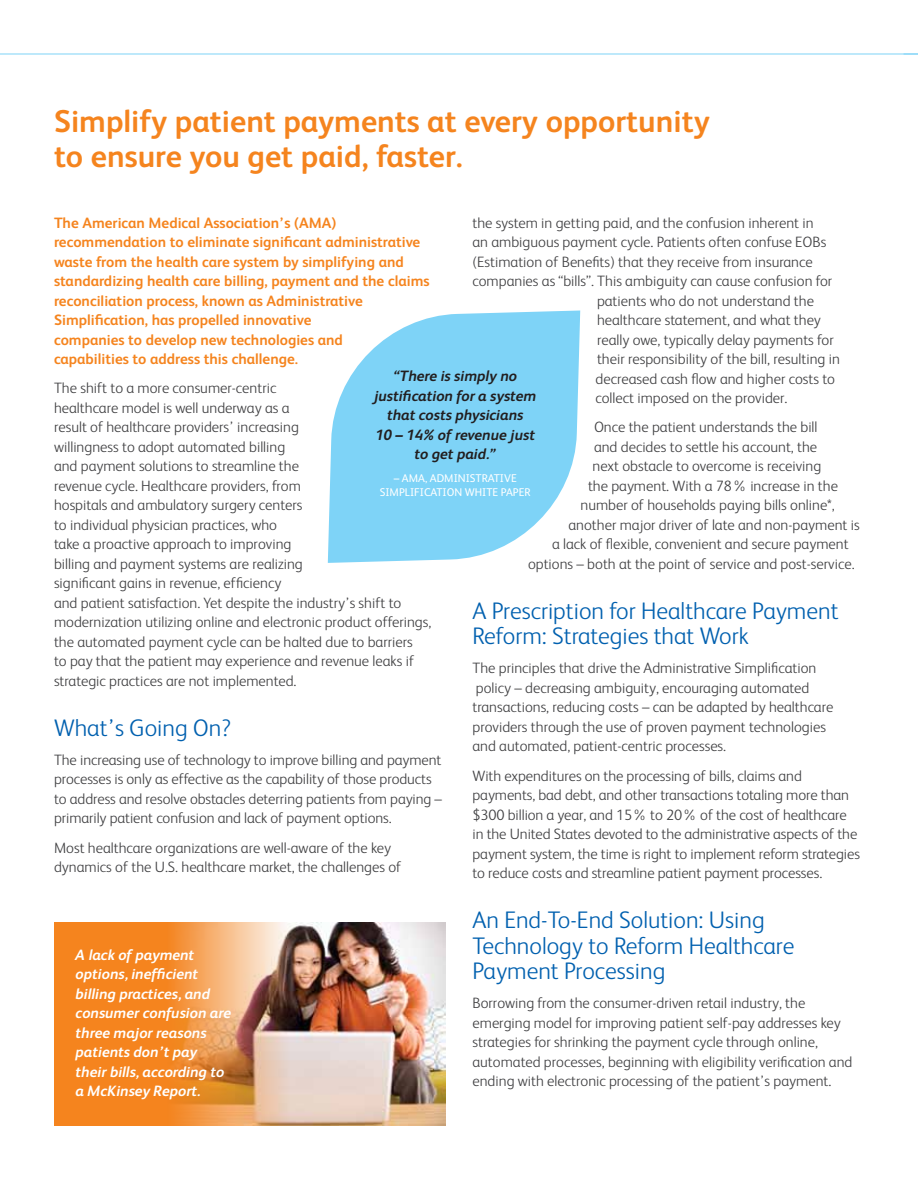
<style>
.page{position:relative;width:918px;height:1188px;background:#fff}
.page>*{position:absolute;margin:0;border:0;box-sizing:border-box;transform-origin:0 0}
.t1{font:700 31.5px/34.5px "FS Albert";color:#f5841e}
.t2{font:300 24px/25.5px "FS Albert";color:#0060af}
.t3{font:300 15px/19.5px "FS Albert";color:#404042}
.t4{font:700 15px/19.5px "FS Albert";color:#f5841e}
.t5{font:italic 700 15px/19.5px "FS Albert";color:#fff}
.t6{font:italic 700 15px/19.5px "FS Albert";color:#221e1f;text-align:center}
.t7{font:11.25px/13.5px "FS Albert";color:#fff;text-align:center}
</style>
<div class="page">
<hr style="left:0;top:54px;width:918px;height:1px;background:#7ed3f7">
<svg style="left:904px;top:54px;width:14px;height:1px"></svg>
<img style="left:293px;top:922px;width:153px;height:204px">
<svg style="left:54px;top:922px;width:239px;height:204px;background:#e79043"></svg>
<svg style="left:328px;top:310px;width:252px;height:253px;fill:#7ed3f7"></svg>
<h1 class="t1" style="left:54px;top:103px;width:657px">Simplify patient payments at every opportunity to ensure you get paid, faster.</h1>
<p class="t4" style="left:54px;top:212px;width:377px">The American Medical Association’s (AMA) recommendation to eliminate significant administrative waste from the health care system by simplifying and standardizing health care billing, payment and the claims reconciliation process, known as Administrative Simplification, has propelled innovative<br>companies to develop new technologies and<br>capabilities to address this challenge.</p>
<p class="t3" style="left:54px;top:378px;width:379px">The shift to a more consumer-centric<br>healthcare model is well underway as a<br>result of healthcare providers’ increasing<br>willingness to adopt automated billing<br>and payment solutions to streamline the<br>revenue cycle. Healthcare providers, from<br>hospitals and ambulatory surgery centers<br>to individual physician practices, who<br>take a proactive approach to improving<br>billing and payment systems are realizing<br>significant gains in revenue, efficiency<br>and patient satisfaction. Yet despite the industry’s shift to modernization utilizing online and electronic product offerings, the automated payment cycle can be halted due to barriers<br>to pay that the patient may experience and revenue leaks if strategic practices are not implemented.</p>
<h2 class="t2" style="left:54px;top:714px;width:179px">What’s Going On?</h2>
<p class="t3" style="left:54px;top:749px;width:390px">The increasing use of technology to improve billing and payment processes is only as effective as the capability of those products to address and resolve obstacles deterring patients from paying – primarily patient confusion and lack of payment options.</p>
<p class="t3" style="left:54px;top:837px;width:349px">Most healthcare organizations are well-aware of the key dynamics of the U.S. healthcare market, the challenges of</p>
<p class="t3" style="left:472px;top:212px;width:343px">the system in getting paid, and the confusion inherent in</p>
<p class="t3" style="left:472px;top:231px;width:355px">an ambiguous payment cycle. Patients often confuse EOBs</p>
<p class="t3" style="left:472px;top:251px;width:342px">(Estimation of Benefits) that they receive from insurance</p>
<p class="t3" style="left:472px;top:270px;width:361px">companies as “bills”. This ambiguity can cause confusion for</p>
<p class="t3" style="left:597px;top:290px;width:219px">patients who do not understand the</p>
<p class="t3" style="left:597px;top:309px;width:225px">healthcare statement, and what they</p>
<p class="t3" style="left:597px;top:329px;width:238px">really owe, typically delay payments for</p>
<p class="t3" style="left:597px;top:348px;width:244px">their responsibility of the bill, resulting in</p>
<p class="t3" style="left:596px;top:368px;width:241px">decreased cash flow and higher costs to</p>
<p class="t3" style="left:596px;top:387px;width:194px">collect imposed on the provider.</p>
<p class="t3" style="left:594px;top:417px;width:225px">Once the patient understands the bill</p>
<p class="t3" style="left:594px;top:436px;width:225px">and decides to settle his account, the</p>
<p class="t3" style="left:593px;top:456px;width:230px">next obstacle to overcome is receiving</p>
<p class="t3" style="left:588px;top:475px;width:252px">the payment. With a 78% increase in the</p>
<p class="t3" style="left:581px;top:495px;width:256px">number of households paying bills online*,</p>
<p class="t3" style="left:569px;top:514px;width:293px">another major driver of late and non-payment is</p>
<p class="t3" style="left:552px;top:534px;width:298px">a lack of flexible, convenient and secure payment</p>
<p class="t3" style="left:528px;top:553px;width:328px">options – both at the point of service and post-service.</p>
<h2 class="t2" style="left:472px;top:597px;width:368px">A Prescription for Healthcare Payment<br>Reform: Strategies that Work</h2>
<p class="t3" style="left:472px;top:658px;width:362px">The principles that drive the Administrative Simplification policy – decreasing ambiguity, encouraging automated transactions, reducing costs – can be adapted by healthcare providers through the use of proven payment technologies and automated, patient-centric processes.</p>
<p class="t3" style="left:472px;top:765px;width:389px">With expenditures on the processing of bills, claims and payments, bad debt, and other transactions totaling more than $300 billion a year, and 15% to 20% of the cost of healthcare in the United States devoted to the administrative aspects of the payment system, the time is right to implement reform strategies to reduce costs and streamline patient payment processes.</p>
<h2 class="t2" style="left:472px;top:906px;width:324px">An End-To-End Solution: Using<br>Technology to Reform Healthcare<br>Payment Processing</h2>
<p class="t3" style="left:472px;top:993px;width:382px">Borrowing from the consumer-driven retail industry, the emerging model for improving patient self-pay addresses key strategies for shrinking the payment cycle through online, automated processes, beginning with eligibility verification and ending with electronic processing of the patient’s payment.</p>
<p class="t6" style="left:374px;top:366px;width:164px">“There is simply no justification for a system that costs physicians<br>10 – 14% of revenue just to get paid.”</p>
<p class="t7" style="left:380px;top:471px;width:152px">– AMA, ADMINISTRATIVE<br>SIMPLIFICATION WHITE PAPER</p>
<p class="t5" style="left:76px;top:944px;width:157px">A lack of payment options, inefficient billing practices, and consumer confusion are three major reasons patients don’t pay their bills, according to a McKinsey Report.</p>
</div>
